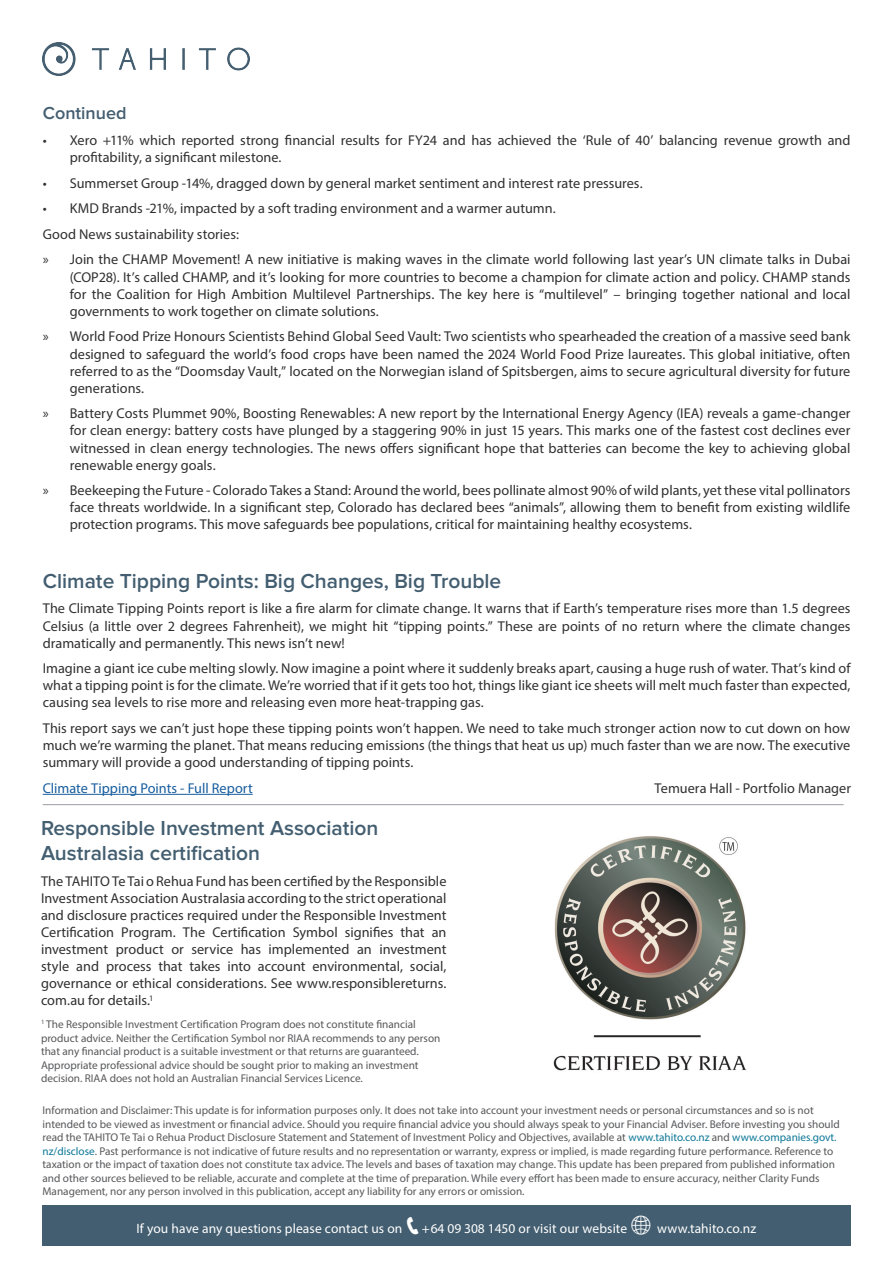
<style>
.page{position:relative;width:893px;height:1263px;background:#fff}
.page>*{position:absolute;margin:0;border:0;box-sizing:border-box;transform-origin:0 0}
.Tahito_Body_Copy{font:600 21px/25.2px "Proxima Nova";color:#435e70}
.Tahito_Body_Copy-2{font:600 18px "Proxima Nova";color:#435e70}
.Tahito_Body_Copy-3{font:14.25px/17.1px "Myriad Pro";color:#312f30;text-align:justify}
.Tahito_Body_Copy-4{font:14.25px "Myriad Pro";color:#175d9e}
.Proxima_Nova_White{font:13.5px "Myriad Pro";letter-spacing:.01em;color:#fff}
.TAHITO_Disclaimer{font:11.25px/13.5px "Myriad Pro";color:#57585a}
.s1{color:#0d7797}
</style>
<div class="page">
<img style="left:43px;top:43px;width:206px;height:32px">
<div style="left:42px;top:1205px;width:808px;height:40px;background:#435e70"></div>
<hr style="left:43px;top:794px;width:210px;height:1px;background:#175d9e">
<hr style="left:43px;top:804px;width:801px;height:1px;background:#9b9ba3">
<img style="left:553px;top:836px;width:194px;height:235px">
<p class="Tahito_Body_Copy-2" style="left:43px;top:103px;width:85px">Continued</p>
<p class="Tahito_Body_Copy-3" style="left:70px;top:131px;width:782px;text-indent:-27px">• Xero +11% which reported strong financial results for FY24 and has achieved the ‘Rule of 40’ balancing revenue growth and profitability, a significant milestone.</p>
<p class="Tahito_Body_Copy-3" style="left:43px;top:174px;width:601px">• Summerset Group -14%, dragged down by general market sentiment and interest rate pressures.</p>
<p class="Tahito_Body_Copy-3" style="left:43px;top:200px;width:514px">• KMD Brands -21%, impacted by a soft trading environment and a warmer autumn.</p>
<p class="Tahito_Body_Copy-3" style="left:43px;top:225px;width:198px">Good News sustainability stories:</p>
<p class="Tahito_Body_Copy-3" style="left:70px;top:251px;width:782px;text-indent:-27px">» Join the CHAMP Movement! A new initiative is making waves in the climate world following last year’s UN climate talks in Dubai (COP28). It’s called CHAMP, and it’s looking for more countries to become a champion for climate action and policy. CHAMP stands for the Coalition for High Ambition Multilevel Partnerships. The key here is “multilevel” – bringing together national and local governments to work together on climate solutions.</p>
<p class="Tahito_Body_Copy-3" style="left:70px;top:328px;width:782px;text-indent:-27px">» World Food Prize Honours Scientists Behind Global Seed Vault: Two scientists who spearheaded the creation of a massive seed bank designed to safeguard the world’s food crops have been named the 2024 World Food Prize laureates. This global initiative, often referred to as the “Doomsday Vault,” located on the Norwegian island of Spitsbergen, aims to secure agricultural diversity for future generations.</p>
<p class="Tahito_Body_Copy-3" style="left:70px;top:405px;width:782px;text-indent:-27px">» Battery Costs Plummet 90%, Boosting Renewables: A new report by the International Energy Agency (IEA) reveals a game-changer for clean energy: battery costs have plunged by a staggering 90% in just 15 years. This marks one of the fastest cost declines ever witnessed in clean energy technologies. The news offers significant hope that batteries can become the key to achieving global renewable energy goals.</p>
<p class="Tahito_Body_Copy-3" style="left:70px;top:482px;width:782px;text-indent:-27px">» Beekeeping the Future - Colorado Takes a Stand: Around the world, bees pollinate almost 90% of wild plants, yet these vital pollinators face threats worldwide. In a significant step, Colorado has declared bees “animals”, allowing them to benefit from existing wildlife protection programs. This move safeguards bee populations, critical for maintaining healthy ecosystems.</p>
<p class="Tahito_Body_Copy" style="left:43px;top:569px;width:460px">Climate Tipping Points: Big Changes, Big Trouble</p>
<p class="Tahito_Body_Copy-3" style="left:43px;top:600px;width:809px">The Climate Tipping Points report is like a fire alarm for climate change. It warns that if Earth’s temperature rises more than 1.5 degrees Celsius (a little over 2 degrees Fahrenheit), we might hit “tipping points.” These are points of no return where the climate changes dramatically and permanently. This news isn’t new!</p>
<p class="Tahito_Body_Copy-3" style="left:43px;top:660px;width:809px">Imagine a giant ice cube melting slowly. Now imagine a point where it suddenly breaks apart, causing a huge rush of water. That’s kind of what a tipping point is for the climate. We’re worried that if it gets too hot, things like giant ice sheets will melt much faster than expected, causing sea levels to rise more and releasing even more heat-trapping gas.</p>
<p class="Tahito_Body_Copy-3" style="left:43px;top:719px;width:809px">This report says we can’t just hope these tipping points won’t happen. We need to take much stronger action now to cut down on how much we’re warming the planet. That means reducing emissions (the things that heat us up) much faster than we are now. The executive summary will provide a good understanding of tipping points.</p>
<p class="Tahito_Body_Copy-4" style="left:43px;top:779px;width:211px">Climate Tipping Points - Full Report</p>
<p class="Tahito_Body_Copy-3" style="left:655px;top:779px;width:198px">Temuera Hall - Portfolio Manager</p>
<p class="Tahito_Body_Copy" style="left:41px;top:816px;width:339px">Responsible Investment Association<br>Australasia certification</p>
<p class="Tahito_Body_Copy-3" style="left:41px;top:872px;width:407px">The TAHITO Te Tai o Rehua Fund has been certified by the Responsible Investment Association Australasia according to the strict operational and disclosure practices required under the Responsible Investment Certification Program. The Certification Symbol signifies that an investment product or service has implemented an investment style and process that takes into account environmental, social, governance or ethical considerations. See www.responsiblereturns. com.au for details.<sup>1</sup></p>
<p class="TAHITO_Disclaimer" style="left:41px;top:1017px;width:401px"><sup>1</sup> The Responsible Investment Certification Program does not constitute financial product advice. Neither the Certification Symbol nor RIAA recommends to any person that any financial product is a suitable investment or that returns are guaranteed.<br>Appropriate professional advice should be sought prior to making an investment decision. RIAA does not hold an Australian Financial Services Licence.</p>
<p class="TAHITO_Disclaimer" style="left:43px;top:1103px;width:799px">Information and Disclaimer: This update is for information purposes only. It does not take into account your investment needs or personal circumstances and so is not intended to be viewed as investment or financial advice. Should you require financial advice you should always speak to your Financial Adviser. Before investing you should read the TAHITO Te Tai o Rehua Product Disclosure Statement and Statement of Investment Policy and Objectives, available at <span class="s1">www.tahito.co.nz</span> and <span class="s1">www.companies.govt. nz/disclose</span>. Past performance is not indicative of future results and no representation or warranty, express or implied, is made regarding future performance. Reference to taxation or the impact of taxation does not constitute tax advice. The levels and bases of taxation may change. This update has been prepared from published information and other sources believed to be reliable, accurate and complete at the time of preparation. While every effort has been made to ensure accuracy, neither Clarity Funds Management, nor any person involved in this publication, accept any liability for any errors or omission.</p>
<p class="Proxima_Nova_White" style="left:136px;top:1220px;width:267px">If you have any questions please contact us on</p>
<p class="Proxima_Nova_White" style="left:422px;top:1220px;width:207px">+64 09 308 1450 or visit our website</p>
<p class="Proxima_Nova_White" style="left:657px;top:1220px;width:101px">www.tahito.co.nz</p>
</div>
